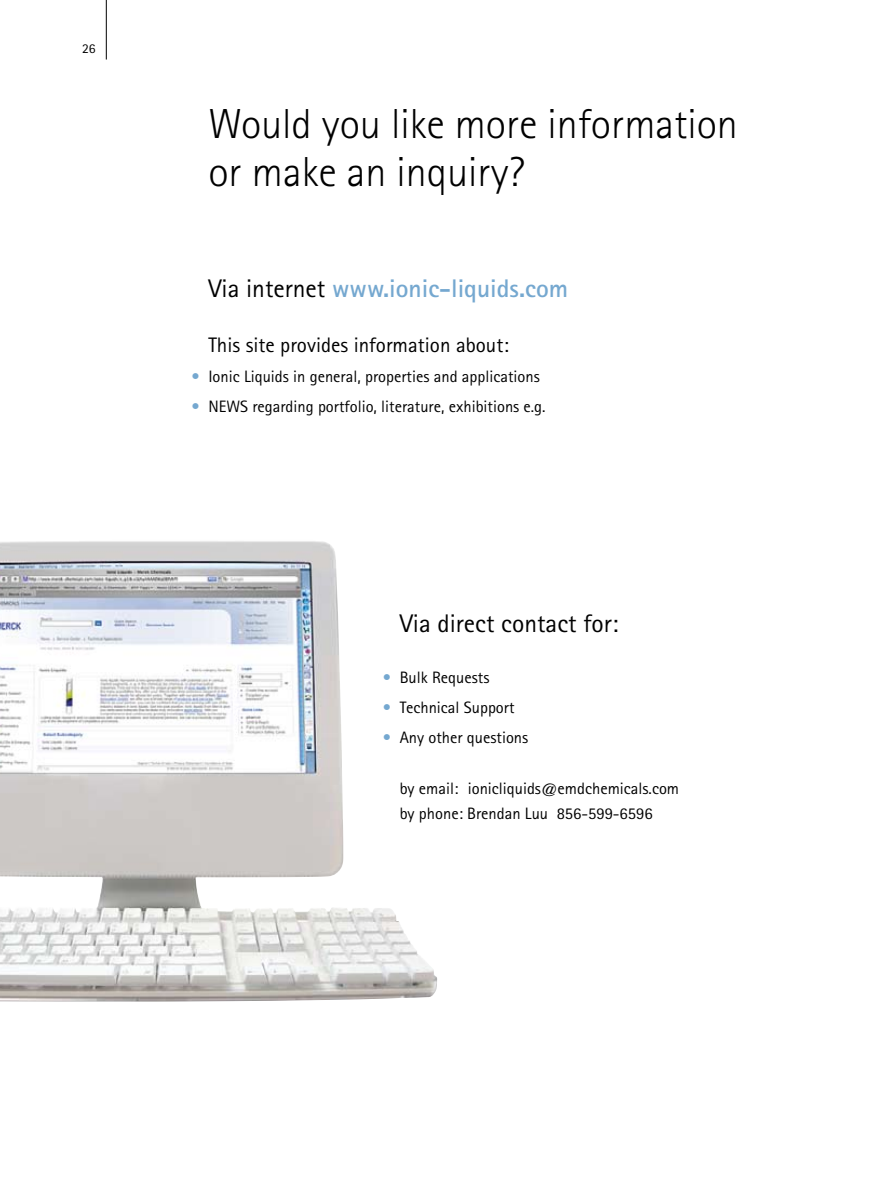
<style>
.page{position:relative;width:893px;height:1188px;background:#fff}
.page>*{position:absolute;margin:0;border:0;box-sizing:border-box;transform-origin:0 0}
.t1{font:300 42px/48px "Agfa Rotis Sans Serif";color:#000}
.t2{font:700 25.5px "Agfa Rotis Sans Serif";color:#75a8d0}
.t3{font:25.5px "Agfa Rotis Sans Serif";color:#000}
.t4{font:21px "Agfa Rotis Sans Serif";color:#000}
.t5{font:16.5px/25.5px "Agfa Rotis Sans Serif";color:#000}
.t6{font:13.5px "Agfa Rotis Sans Serif";color:#000}
.s1{font-weight:400;color:#000}
.s2{color:#75a8d0}
</style>
<div class="page">
<hr style="left:106px;top:0;width:1px;height:60px;background:#000">
<img style="left:0;top:541px;width:438px;height:461px">
<p class="t6" style="left:82px;top:40px;width:15px">26</p>
<h1 class="t1" style="left:208px;top:100px;width:531px">Would you like more information or make an inquiry?</h1>
<h2 class="t2" style="left:208px;top:272px;width:361px"><span class="s1">Via internet</span> www.ionic-liquids.com</h2>
<p class="t4" style="left:208px;top:333px;width:302px">This site provides information about:</p>
<p class="t5" style="left:191px;top:364px;width:350px"><span class="s2">•</span> Ionic Liquids in general, properties and applications</p>
<p class="t5" style="left:191px;top:394px;width:356px"><span class="s2">•</span> NEWS regarding portfolio, literature, exhibitions e.g.</p>
<h2 class="t3" style="left:400px;top:608px;width:220px">Via direct contact for:</h2>
<p class="t5" style="left:383px;top:664px;width:108px"><span class="s2">•</span> Bulk Requests</p>
<p class="t5" style="left:383px;top:694px;width:133px"><span class="s2">•</span> Technical Support</p>
<p class="t5" style="left:383px;top:724px;width:147px"><span class="s2">•</span> Any other questions</p>
<p class="t5" style="left:400px;top:775px;width:281px">by email: ionicliquids@emdchemicals.com by phone: Brendan Luu 856-599-6596</p>
</div>
